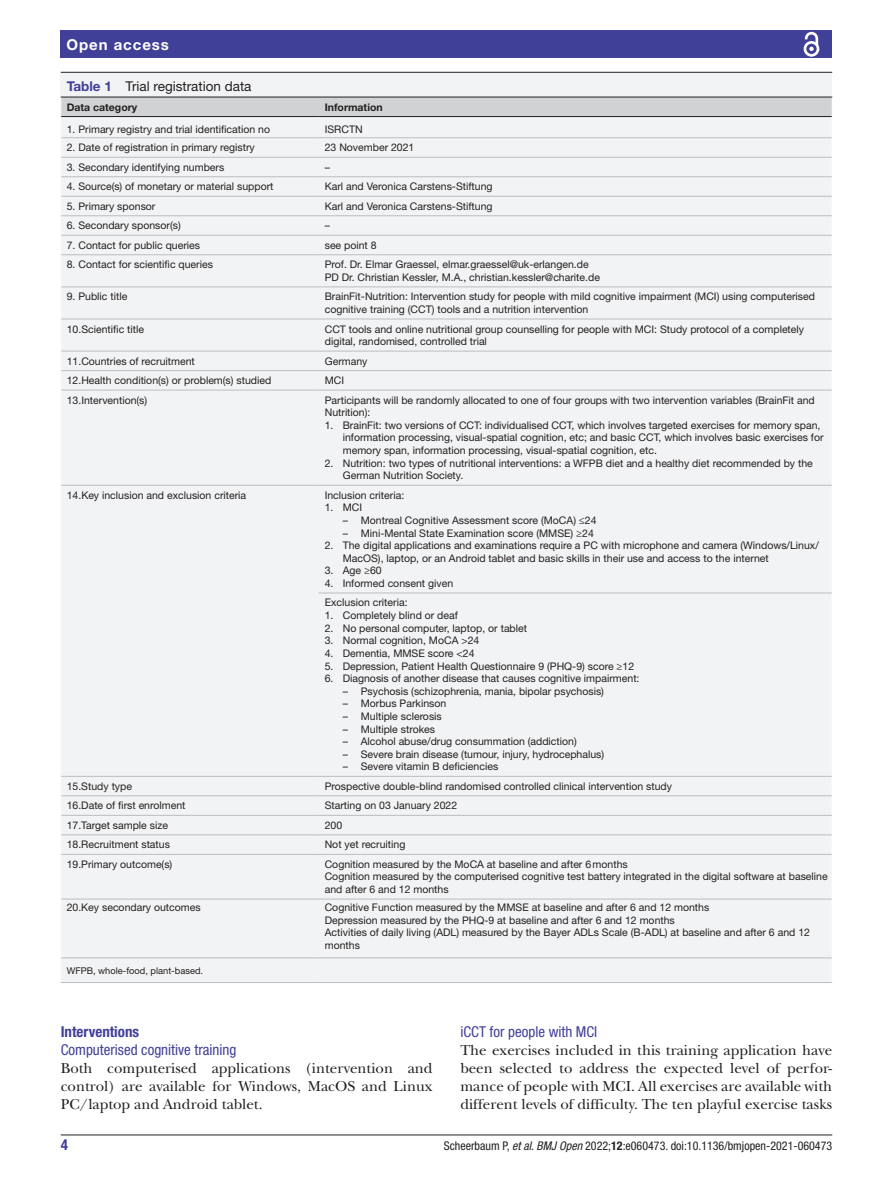
<style>
.page{position:relative;width:893px;height:1191px;background:#fff}
.page>*{position:absolute;margin:0;border:0;box-sizing:border-box;transform-origin:0 0}
.t1{font:15px/18.1px "New Baskerville";color:#231f20;text-align:justify}
.t2{font:condensed 15px "Helvetica Neue LT Std";color:#414099}
.t3{font:700 condensed 15px "Helvetica Neue LT Std";color:#414099}
.t4{font:700 15px "Helvetica Neue LT Std";letter-spacing:.065em;color:#fff}
.t5{font:13.5px "Helvetica Neue LT Std";color:#231f20}
.t6{font:condensed 12px "Helvetica Neue LT Std";color:#231f20}
.t7{font:10.5px/12.6px "Helvetica Neue LT Std";color:#231f20}
.t8{font:700 10.5px "Helvetica Neue LT Std";color:#231f20}
.t9{font:9.3px "Helvetica Neue LT Std";color:#231f20}
.s1{font-weight:700;color:#414099}
.s2{font-style:italic}
.s3{font-weight:700}
</style>
<div class="page">
<hr style="left:61px;top:1134px;width:771px;height:1px;background:#231f20">
<div style="left:61px;top:31px;width:771px;height:27px;background:#414099"></div>
<svg style="left:803px;top:31px;width:17px;height:26px"></svg>
<div style="left:61px;top:73px;width:771px;height:909px;background:#f2f3f4"></div>
<hr style="left:61px;top:72px;width:771px;height:1px;background:#231f20">
<hr style="left:61px;top:287px;width:258px;height:1px;background:#bcbdc0">
<hr style="left:319px;top:287px;width:513px;height:1px;background:#bcbdc0">
<hr style="left:61px;top:319px;width:258px;height:1px;background:#bcbdc0">
<hr style="left:319px;top:319px;width:513px;height:1px;background:#bcbdc0">
<hr style="left:61px;top:351px;width:258px;height:1px;background:#bcbdc0">
<hr style="left:319px;top:351px;width:513px;height:1px;background:#bcbdc0">
<hr style="left:61px;top:370px;width:258px;height:1px;background:#bcbdc0">
<hr style="left:319px;top:370px;width:513px;height:1px;background:#bcbdc0">
<hr style="left:61px;top:390px;width:258px;height:1px;background:#bcbdc0">
<hr style="left:319px;top:390px;width:513px;height:1px;background:#bcbdc0">
<hr style="left:61px;top:485px;width:258px;height:1px;background:#bcbdc0">
<hr style="left:319px;top:485px;width:513px;height:1px;background:#bcbdc0">
<hr style="left:319px;top:592px;width:513px;height:1px;background:#bcbdc0">
<hr style="left:61px;top:776px;width:258px;height:1px;background:#bcbdc0">
<hr style="left:319px;top:776px;width:513px;height:1px;background:#bcbdc0">
<hr style="left:61px;top:795px;width:258px;height:1px;background:#bcbdc0">
<hr style="left:319px;top:795px;width:513px;height:1px;background:#bcbdc0">
<hr style="left:61px;top:815px;width:258px;height:1px;background:#bcbdc0">
<hr style="left:319px;top:815px;width:513px;height:1px;background:#bcbdc0">
<hr style="left:61px;top:834px;width:258px;height:1px;background:#bcbdc0">
<hr style="left:319px;top:834px;width:513px;height:1px;background:#bcbdc0">
<hr style="left:61px;top:854px;width:258px;height:1px;background:#bcbdc0">
<hr style="left:319px;top:854px;width:513px;height:1px;background:#bcbdc0">
<hr style="left:61px;top:898px;width:258px;height:1px;background:#bcbdc0">
<hr style="left:319px;top:898px;width:513px;height:1px;background:#bcbdc0">
<hr style="left:61px;top:957px;width:258px;height:1px;background:#bcbdc0">
<hr style="left:61px;top:982px;width:258px;height:1px;background:#bcbdc0">
<hr style="left:319px;top:982px;width:513px;height:1px;background:#bcbdc0">
<hr style="left:319px;top:957px;width:513px;height:1px;background:#bcbdc0">
<svg style="left:60px;top:97px;width:773px;height:158px"></svg>
<h1 class="t4" style="left:66px;top:35px;width:104px">Open access</h1>
<p class="t5" style="left:67px;top:78px;width:186px"><span class="s1">Table 1</span> Trial registration data</p>
<p class="t8" style="left:67px;top:100px;width:72px">Data category</p>
<p class="t8" style="left:325px;top:100px;width:59px">Information</p>
<p class="t7" style="left:67px;top:123px;width:205px">1. Primary registry and trial identification no</p>
<p class="t7" style="left:325px;top:123px;width:39px">ISRCTN</p>
<p class="t7" style="left:67px;top:141px;width:190px">2. Date of registration in primary registry</p>
<p class="t7" style="left:325px;top:141px;width:91px">23 November 2021</p>
<p class="t7" style="left:67px;top:161px;width:159px">3. Secondary identifying numbers</p>
<p class="t7" style="left:325px;top:161px;width:7px">–</p>
<p class="t7" style="left:67px;top:180px;width:208px">4. Source(s) of monetary or material support</p>
<p class="t7" style="left:325px;top:180px;width:169px">Karl and Veronica Carstens-Stiftung</p>
<p class="t7" style="left:67px;top:200px;width:90px">5. Primary sponsor</p>
<p class="t7" style="left:325px;top:200px;width:169px">Karl and Veronica Carstens-Stiftung</p>
<p class="t7" style="left:67px;top:219px;width:115px">6. Secondary sponsor(s)</p>
<p class="t7" style="left:325px;top:219px;width:7px">–</p>
<p class="t7" style="left:67px;top:239px;width:135px">7. Contact for public queries</p>
<p class="t7" style="left:325px;top:239px;width:53px">see point 8</p>
<p class="t7" style="left:67px;top:258px;width:148px">8. Contact for scientific queries</p>
<p class="t7" style="left:325px;top:258px;width:277px">Prof. Dr. Elmar Graessel, elmar.graessel@uk-erlangen.de<br>PD Dr. Christian Kessler, M.A., christian.kessler@charite.de</p>
<p class="t7" style="left:67px;top:290px;width:62px">9. Public title</p>
<p class="t7" style="left:325px;top:290px;width:492px">BrainFit-Nutrition: Intervention study for people with mild cognitive impairment (MCI) using computerised cognitive training (CCT) tools and a nutrition intervention</p>
<p class="t7" style="left:67px;top:322px;width:79px">10.Scientific title</p>
<p class="t7" style="left:325px;top:322px;width:481px">CCT tools and online nutritional group counselling for people with MCI: Study protocol of a completely digital, randomised, controlled trial</p>
<p class="t7" style="left:67px;top:354px;width:130px">11.Countries of recruitment</p>
<p class="t7" style="left:325px;top:354px;width:44px">Germany</p>
<p class="t7" style="left:67px;top:374px;width:206px">12.Health condition(s) or problem(s) studied</p>
<p class="t7" style="left:325px;top:374px;width:21px">MCI</p>
<p class="t7" style="left:67px;top:393px;width:82px">13.Intervention(s)</p>
<p class="t7" style="left:325px;top:393px;width:492px">Participants will be randomly allocated to one of four groups with two intervention variables (BrainFit and<br>Nutrition):</p>
<p class="t7" style="left:343px;top:418px;width:482px;text-indent:-18px">1. BrainFit: two versions of CCT: individualised CCT, which involves targeted exercises for memory span, information processing, visual-spatial cognition, etc; and basic CCT, which involves basic exercises for memory span, information processing, visual-spatial cognition, etc.</p>
<p class="t7" style="left:343px;top:456px;width:472px;text-indent:-18px">2. Nutrition: two types of nutritional interventions: a WFPB diet and a healthy diet recommended by the<br>German Nutrition Society.</p>
<p class="t7" style="left:67px;top:488px;width:181px">14.Key inclusion and exclusion criteria</p>
<p class="t7" style="left:325px;top:488px;width:81px">Inclusion criteria:</p>
<p class="t7" style="left:325px;top:501px;width:39px">1. MCI</p>
<p class="t7" style="left:343px;top:514px;width:255px">– Montreal Cognitive Assessment score (MoCA) ≤24</p>
<p class="t7" style="left:343px;top:526px;width:253px">– Mini-Mental State Examination score (MMSE) ≥24</p>
<p class="t7" style="left:343px;top:539px;width:478px;text-indent:-18px">2. The digital applications and examinations require a PC with microphone and camera (Windows/Linux/<br>MacOS), laptop, or an Android tablet and basic skills in their use and access to the internet</p>
<p class="t7" style="left:325px;top:564px;width:58px">3. Age ≥60</p>
<p class="t7" style="left:325px;top:573px;width:130px;line-height:19.5px">4. Informed consent given<br>Exclusion criteria:</p>
<p class="t7" style="left:325px;top:609px;width:135px">1. Completely blind or deaf</p>
<p class="t7" style="left:325px;top:621px;width:204px">2. No personal computer, laptop, or tablet</p>
<p class="t7" style="left:325px;top:634px;width:156px">3. Normal cognition, MoCA &gt;24</p>
<p class="t7" style="left:325px;top:646px;width:151px">4. Dementia, MMSE score &lt;24</p>
<p class="t7" style="left:325px;top:659px;width:311px">5. Depression, Patient Health Questionnaire 9 (PHQ-9) score ≥12</p>
<p class="t7" style="left:325px;top:672px;width:316px">6. Diagnosis of another disease that causes cognitive impairment:</p>
<p class="t7" style="left:343px;top:684px;width:263px">– Psychosis (schizophrenia, mania, bipolar psychosis)</p>
<p class="t7" style="left:343px;top:697px;width:105px">– Morbus Parkinson</p>
<p class="t7" style="left:343px;top:709px;width:101px">– Multiple sclerosis</p>
<p class="t7" style="left:343px;top:722px;width:94px">– Multiple strokes</p>
<p class="t7" style="left:343px;top:735px;width:236px">– Alcohol abuse/drug consummation (addiction)</p>
<p class="t7" style="left:343px;top:747px;width:263px">– Severe brain disease (tumour, injury, hydrocephalus)</p>
<p class="t7" style="left:343px;top:760px;width:157px">– Severe vitamin B deficiencies</p>
<p class="t7" style="left:67px;top:779px;width:67px">15.Study type</p>
<p class="t7" style="left:325px;top:779px;width:349px">Prospective double-blind randomised controlled clinical intervention study</p>
<p class="t7" style="left:67px;top:799px;width:120px">16.Date of first enrolment</p>
<p class="t7" style="left:325px;top:799px;width:134px">Starting on 03 January 2022</p>
<p class="t7" style="left:67px;top:818px;width:103px">17.Target sample size</p>
<p class="t7" style="left:325px;top:818px;width:19px">200</p>
<p class="t7" style="left:67px;top:838px;width:105px">18.Recruitment status</p>
<p class="t7" style="left:325px;top:838px;width:82px">Not yet recruiting</p>
<p class="t7" style="left:67px;top:857px;width:107px">19.Primary outcome(s)</p>
<p class="t7" style="left:325px;top:857px;width:504px">Cognition measured by the MoCA at baseline and after 6months<br>Cognition measured by the computerised cognitive test battery integrated in the digital software at baseline and after 6 and 12 months</p>
<p class="t7" style="left:67px;top:901px;width:136px">20.Key secondary outcomes</p>
<p class="t7" style="left:325px;top:901px;width:487px">Cognitive Function measured by the MMSE at baseline and after 6 and 12 months<br>Depression measured by the PHQ-9 at baseline and after 6 and 12 months<br>Activities of daily living (ADL) measured by the Bayer ADLs Scale (B-ADL) at baseline and after 6 and 12 months</p>
<p class="t9" style="left:67px;top:964px;width:138px">WFPB, whole-food, plant-based.</p>
<h1 class="t3" style="left:61px;top:1022px;width:80px">Interventions</h1>
<h1 class="t2" style="left:61px;top:1040px;width:177px">Computerised cognitive training</h1>
<h1 class="t1" style="left:61px;top:1059px;width:373px">Both computerised applications (intervention and control) are available for Windows, MacOS and Linux PC/laptop and Android tablet.</h1>
<h1 class="t2" style="left:460px;top:1022px;width:138px">iCCT for people with MCI</h1>
<h1 class="t1" style="left:460px;top:1041px;width:373px">The exercises included in this training application have been selected to address the expected level of perfor&shy;mance of people with MCI. All exercises are available with different levels of difficulty. The ten playful exercise tasks</h1>
<h1 class="t3" style="left:61px;top:1135px;width:9px">4</h1>
<p class="t6" style="left:444px;top:1138px;width:390px">Scheerbaum P, <span class="s2">et al</span>. <span class="s2">BMJ Open</span> 2022;<span class="s3">12</span>:e060473. doi:10.1136/bmjopen-2021-060473</p>
</div>
